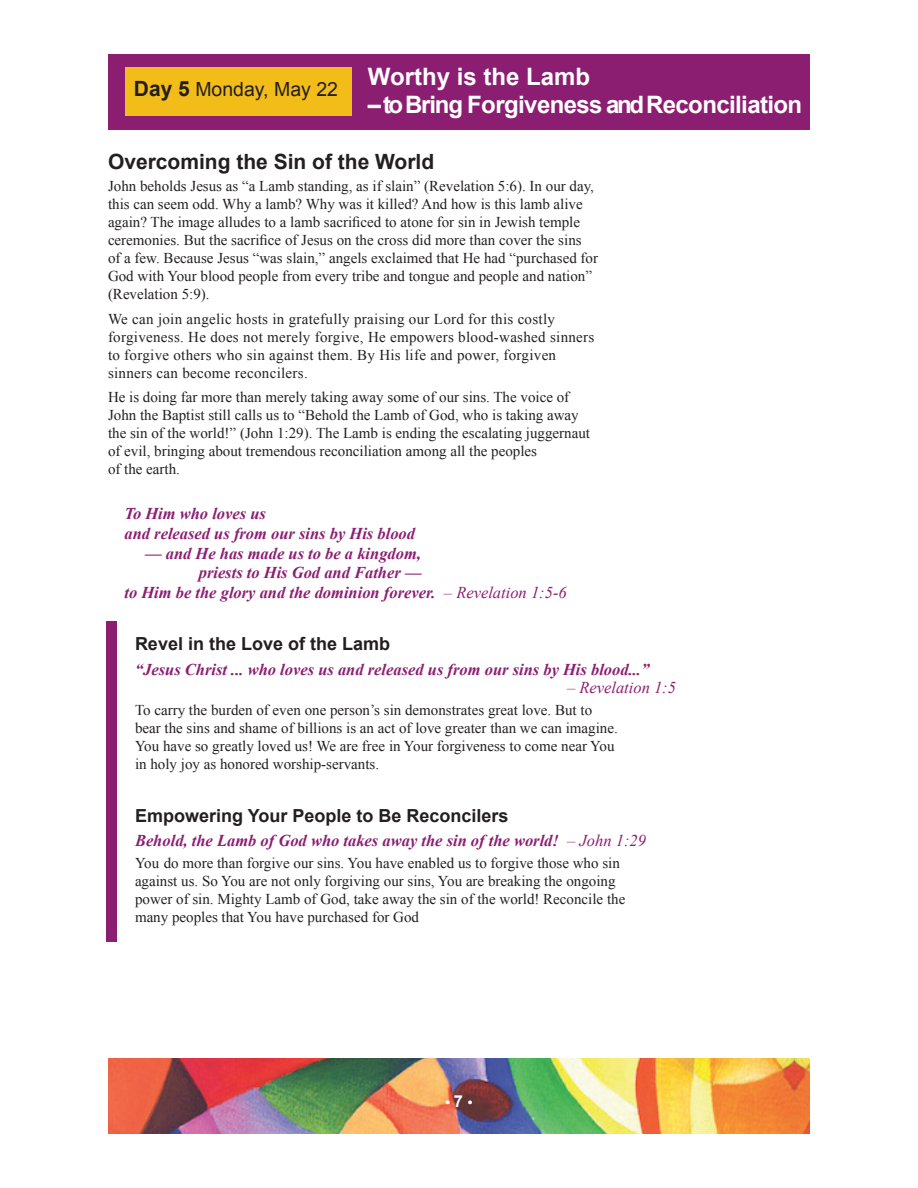
<style>
.page{position:relative;width:918px;height:1188px;background:#fff}
.page>*{position:absolute;margin:0;border:0;box-sizing:border-box;transform-origin:0 0}
.t1{font:700 24px "Arial";letter-spacing:-.025em;color:#fff}
.t2{font:700 24px "Arial";color:#fff}
.t3{font:700 21px "Arial";color:#231f20}
.t4{font:19.5px "Arial";color:#231f20}
.t5{font:700 18px "Arial";color:#231f20}
.t6{font:italic 700 16.5px "Times New Roman";color:#8c1e72}
.t7{font:italic 16.5px "Times New Roman";color:#8c1e72}
.t8{font:15px/18px "Times New Roman";color:#231f20}
.t9{font:15px/18px "Times New Roman";letter-spacing:.02em;color:#231f20}
.t10{font:700 13.5px "Arial";color:#fff}
.s1{font-weight:700;font-size:21px}
.s2{font-weight:400}
.s3{font-size:16.5px}
</style>
<div class="page">
<img style="left:108px;top:1058px;width:702px;height:76px">
<div style="left:108px;top:54px;width:702px;height:76px;background:#8c1e72"></div>
<div style="left:106px;top:621px;width:11px;height:321px;background:#8c1e72"></div>
<div style="left:125px;top:68px;width:227px;height:48px;background:#f2bc19"></div>
<p class="t4" style="left:134px;top:76px;width:206px"><span class="s1">Day 5</span> Monday, May 22</p>
<p class="t2" style="left:368px;top:61px;width:224px">Worthy is the Lamb</p>
<p class="t1" style="left:368px;top:88px;width:436px">– to Bring Forgiveness and Reconciliation</p>
<p class="t3" style="left:108px;top:147px;width:328px">Overcoming the Sin of the World</p>
<p class="t8" style="left:108px;top:177px;width:492px">John beholds Jesus as “a Lamb standing, as if slain” (Revelation 5:6). In our day, this can seem odd. Why a lamb? Why was it killed? And how is this lamb alive again? The image alludes to a lamb sacrificed to atone for sin in Jewish temple ceremonies. But the sacrifice of Jesus on the cross did more than cover the sins<br>of a few. Because Jesus “was slain,” angels exclaimed that He had “purchased for God with Your blood people from every tribe and tongue and people and nation” (Revelation 5:9).</p>
<p class="t9" style="left:108px;top:309px;width:488px">We can join angelic hosts in gratefully praising our Lord for this costly forgiveness. He does not merely forgive, He empowers blood-washed sinners to forgive others who sin against them. By His life and power, forgiven sinners can become reconcilers.</p>
<p class="t8" style="left:108px;top:388px;width:484px">He is doing far more than merely taking away some of our sins. The voice of John the Baptist still calls us to “Behold the Lamb of God, who is taking away the sin of the world!” (John 1:29). The Lamb is ending the escalating juggernaut of evil, bringing about tremendous reconciliation among all the peoples<br>of the earth.</p>
<p class="t6" style="left:124px;top:502px;width:143px">To Him who loves us</p>
<p class="t6" style="left:124px;top:522px;width:292px">and released us from our sins by His blood</p>
<p class="t6" style="left:145px;top:542px;width:277px">— and He has made us to be a kingdom,</p>
<p class="t6" style="left:199px;top:561px;width:224px">priests to His God and Father —</p>
<p class="t6" style="left:124px;top:581px;width:444px">to Him be the glory and the dominion forever. <span class="s2">– Revelation 1:5-6</span></p>
<p class="t5" style="left:135px;top:632px;width:257px">Revel in the Love of the Lamb</p>
<p class="t6" style="left:135px;top:658px;width:516px">“Jesus Christ ... who loves us and released us from our sins by His blood...”</p>
<p class="t7" style="left:567px;top:676px;width:111px">– Revelation 1:5</p>
<p class="t8" style="left:135px;top:701px;width:484px">To carry the burden of even one person’s sin demonstrates great love. But to bear the sins and shame of billions is an act of love greater than we can imagine.<br>You have so greatly loved us! We are free in Your forgiveness to come near You in holy joy as honored worship-servants.</p>
<p class="t5" style="left:135px;top:804px;width:375px">Empowering Your People to Be Reconcilers</p>
<p class="t6" style="left:135px;top:829px;width:513px">Behold, the Lamb of God who takes away the sin of the world! <span class="s2">– John 1:29</span></p>
<p class="t8" style="left:135px;top:854px;width:492px">You do more than forgive our sins. You have enabled us to forgive those who sin against us. So You are not only forgiving our sins, You are breaking the ongoing power of sin. Mighty Lamb of God, take away the sin of the world! Reconcile the many peoples that You have purchased for God</p>
<p class="t10" style="left:446px;top:1094px;width:28px">• <span class="s3">7</span> •</p>
</div>
